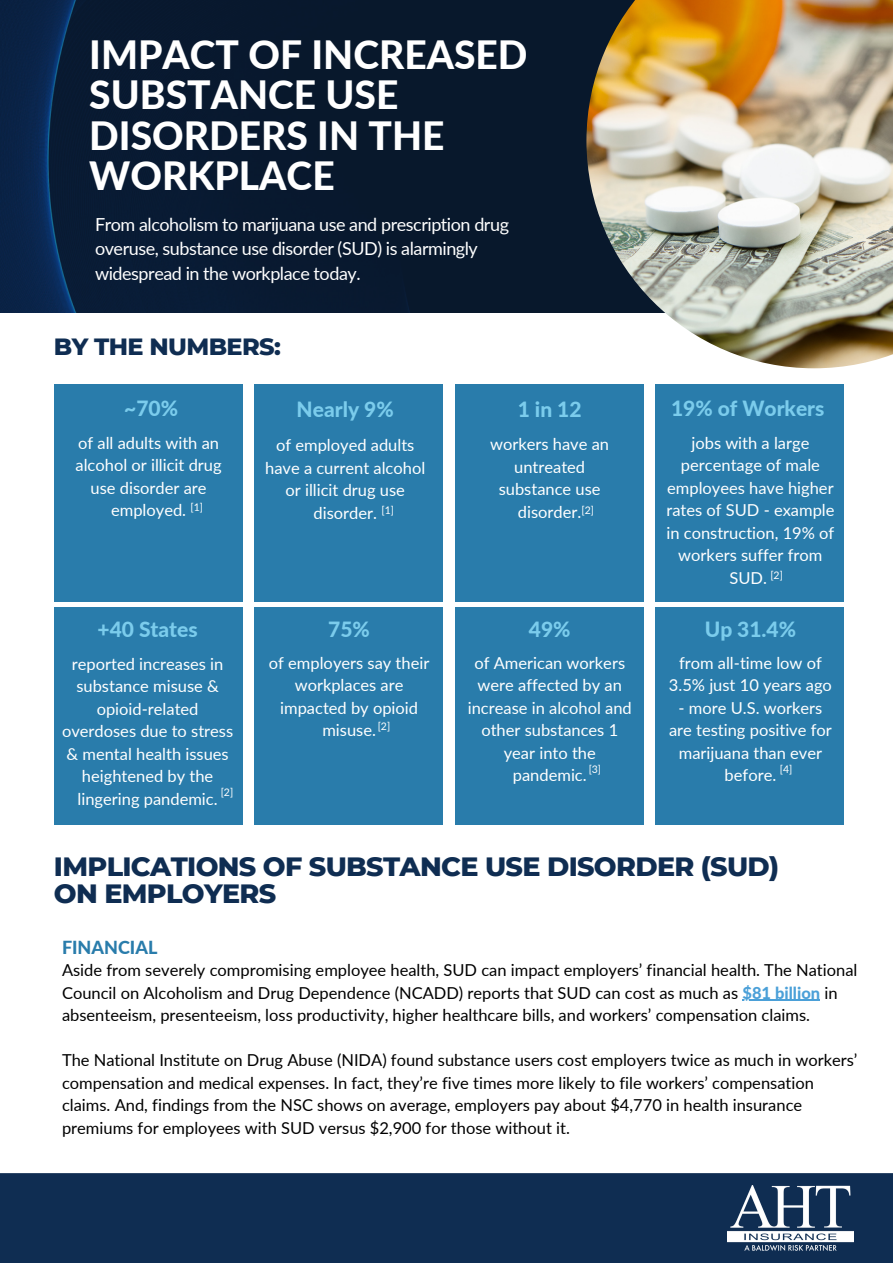
<style>
.page{position:relative;width:893px;height:1264px;background:#fff}
.page>*{position:absolute;margin:0;border:0;box-sizing:border-box;transform-origin:0 0}
.t1{font:800 39px/40.5px "Lato";color:#fff}
.t2{font:800 27px/27px "Montserrat";letter-spacing:-.025em;color:#0f2d52}
.t3{font:800 24px "Montserrat";letter-spacing:-.025em;color:#0f2d52}
.t4{font:800 21px "Lato";color:#7bccec}
.t5{font:18px/24.8px "Lato";letter-spacing:-.025em;color:#fff}
.t6{font:800 18px "Lato";color:#297cab}
.t7{font:16.5px/22.5px "Lato";color:#fff;text-align:center}
.t8{font:16.5px/22.5px "Lato";color:#000}
.t9{font:10.5px "Lato";color:#fff}
.s1{font-weight:800;color:#4ba0d8}
</style>
<div class="page">
<svg style="left:0;top:0;width:586px;height:312px;background:#081a31"></svg>
<img style="left:586px;top:0;width:306px;height:368px">
<div style="left:54px;top:384px;width:188px;height:217px;background:#297cab"></div>
<div style="left:254px;top:384px;width:188px;height:217px;background:#297cab"></div>
<div style="left:455px;top:384px;width:188px;height:217px;background:#297cab"></div>
<div style="left:655px;top:384px;width:189px;height:217px;background:#297cab"></div>
<div style="left:54px;top:607px;width:188px;height:217px;background:#297cab"></div>
<div style="left:254px;top:607px;width:188px;height:217px;background:#297cab"></div>
<div style="left:455px;top:607px;width:188px;height:217px;background:#297cab"></div>
<div style="left:655px;top:607px;width:189px;height:217px;background:#297cab"></div>
<div style="left:0;top:1173px;width:892px;height:89px;background:#0f2d52"></div>
<img style="left:727px;top:1185px;width:126px;height:65px">
<hr style="left:742px;top:999px;width:78px;height:2px;background:#4ba0d8">
<h1 class="t1" style="left:89px;top:34px;width:440px">IMPACT OF INCREASED<br>SUBSTANCE USE<br>DISORDERS IN THE<br>WORKPLACE</h1>
<p class="t5" style="left:95px;top:211px;width:415px">From alcoholism to marijuana use and prescription drug overuse, substance use disorder (SUD) is alarmingly widespread in the workplace today.</p>
<h3 class="t3" style="left:54px;top:332px;width:228px">BY THE NUMBERS:</h3>
<p class="t4" style="left:671px;top:395px;width:155px">19% of Workers</p>
<p class="t4" style="left:124px;top:395px;width:55px">~70%</p>
<p class="t4" style="left:296px;top:396px;width:99px">Nearly 9%</p>
<p class="t7" style="left:265px;top:433px;width:161px">of employed adults have a current alcohol or illicit drug use disorder.</p>
<p class="t4" style="left:517px;top:396px;width:65px">1 in 12</p>
<p class="t7" style="left:490px;top:432px;width:120px">workers have an untreated substance use disorder.</p>
<p class="t7" style="left:666px;top:431px;width:170px">jobs with a large percentage of male employees have higher rates of SUD - example in construction, 19% of workers suffer from<br>SUD.</p>
<p class="t7" style="left:76px;top:431px;width:148px">of all adults with an alcohol or illicit drug use disorder are employed.</p>
<p class="t9" style="left:190px;top:500px;width:14px">[1]</p>
<p class="t9" style="left:381px;top:503px;width:14px">[1]</p>
<p class="t9" style="left:581px;top:503px;width:14px">[2]</p>
<p class="t9" style="left:770px;top:568px;width:14px">[2]</p>
<p class="t4" style="left:98px;top:616px;width:102px">+40 States</p>
<p class="t7" style="left:62px;top:652px;width:173px">reported increases in substance misuse &amp; opioid-related overdoses due to stress &amp; mental health issues heightened by the lingering pandemic.</p>
<p class="t9" style="left:221px;top:785px;width:14px">[2]</p>
<p class="t4" style="left:328px;top:616px;width:43px">75%</p>
<p class="t7" style="left:269px;top:651px;width:162px">of employers say their workplaces are impacted by opioid misuse.</p>
<p class="t9" style="left:378px;top:720px;width:14px">[2]</p>
<p class="t4" style="left:529px;top:616px;width:43px">49%</p>
<p class="t4" style="left:704px;top:616px;width:93px">Up 31.4%</p>
<p class="t7" style="left:468px;top:651px;width:165px">of American workers were affected by an increase in alcohol and other substances 1 year into the pandemic.</p>
<p class="t7" style="left:668px;top:651px;width:164px">from all-time low of<br>3.5% just 10 years ago</p>
<p class="t7" style="left:669px;top:696px;width:164px">- more U.S. workers are testing positive for marijuana than ever before.</p>
<p class="t9" style="left:588px;top:763px;width:14px">[3]</p>
<p class="t9" style="left:779px;top:763px;width:14px">[4]</p>
<h2 class="t2" style="left:54px;top:853px;width:726px">IMPLICATIONS OF SUBSTANCE USE DISORDER (SUD)<br>ON EMPLOYERS</h2>
<p class="t6" style="left:62px;top:936px;width:97px">FINANCIAL</p>
<p class="t8" style="left:62px;top:958px;width:796px">Aside from severely compromising employee health, SUD can impact employers’ financial health. The National<br>Council on Alcoholism and Drug Dependence (NCADD) reports that SUD can cost as much as <span class="s1">$81 billion</span> in absenteeism, presenteeism, loss productivity, higher healthcare bills, and workers’ compensation claims.</p>
<p class="t8" style="left:62px;top:1048px;width:796px">The National Institute on Drug Abuse (NIDA) found substance users cost employers twice as much in workers’ compensation and medical expenses. In fact, they’re five times more likely to file workers’ compensation claims. And, findings from the NSC shows on average, employers pay about $4,770 in health insurance premiums for employees with SUD versus $2,900 for those without it.</p>
</div>
